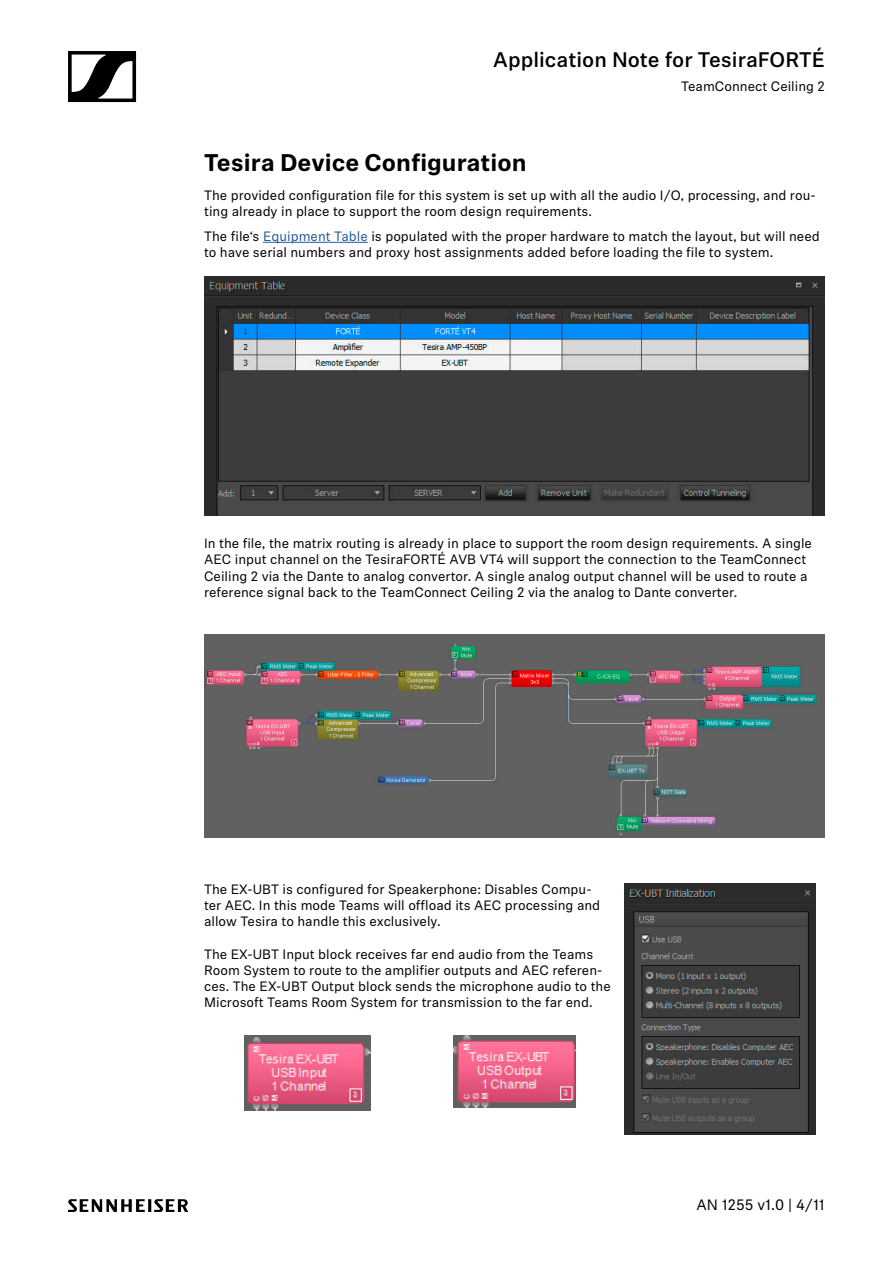
<style>
.page{position:relative;width:893px;height:1263px;background:#fff}
.page>*{position:absolute;margin:0;border:0;box-sizing:border-box;transform-origin:0 0}
.t1{font:700 24px "Sennheiser Neue";color:#000}
.t2{font:500 21px "Sennheiser Neue";color:#000}
.t3{font:15px "Sennheiser Neue";color:#000}
.t4{font:13.5px/16.2px "Sennheiser Neue";color:#000}
.s1{color:#23599b}
</style>
<div class="page">
<svg style="left:68px;top:51px;width:68px;height:51px"></svg>
<svg style="left:68px;top:1199px;width:120px;height:13px"></svg>
<hr style="left:263px;top:242px;width:105px;height:1px;background:#23599b">
<img style="left:204px;top:277px;width:621px;height:238px">
<img style="left:204px;top:634px;width:621px;height:203px">
<img style="left:624px;top:884px;width:191px;height:251px">
<img style="left:245px;top:1035px;width:126px;height:76px">
<img style="left:454px;top:1035px;width:121px;height:72px">
<h2 class="t2" style="left:493px;top:45px;width:333px">Application Note for TesiraFORTÉ</h2>
<p class="t4" style="left:681px;top:78px;width:145px">TeamConnect Ceiling 2</p>
<h1 class="t1" style="left:204px;top:146px;width:324px">Tesira Device Configuration</h1>
<p class="t4" style="left:204px;top:187px;width:613px">The provided configuration file for this system is set up with all the audio I/O, processing, and rou&shy;ting already in place to support the room design requirements.</p>
<p class="t4" style="left:204px;top:227px;width:617px">The file‘s <span class="s1">Equipment Table</span> is populated with the proper hardware to match the layout, but will need to have serial numbers and proxy host assignments added before loading the file to system.</p>
<p class="t4" style="left:204px;top:535px;width:609px">In the file, the matrix routing is already in place to support the room design requirements. A single AEC input channel on the TesiraFORTÉ AVB VT4 will support the connection to the TeamConnect Ceiling 2 via the Dante to analog convertor. A single analog output channel will be used to route a reference signal back to the TeamConnect Ceiling 2 via the analog to Dante converter.</p>
<p class="t4" style="left:204px;top:880px;width:398px">The EX-UBT is configured for Speakerphone: Disables Compu&shy;ter AEC. In this mode Teams will offload its AEC processing and allow Tesira to handle this exclusively.</p>
<p class="t4" style="left:204px;top:945px;width:408px">The EX-UBT Input block receives far end audio from the Teams Room System to route to the amplifier outputs and AEC referen&shy;ces. The EX-UBT Output block sends the microphone audio to the Microsoft Teams Room System for transmission to the far end.</p>
<p class="t3" style="left:696px;top:1195px;width:130px">AN 1255 v1.0 | 4/11</p>
</div>
